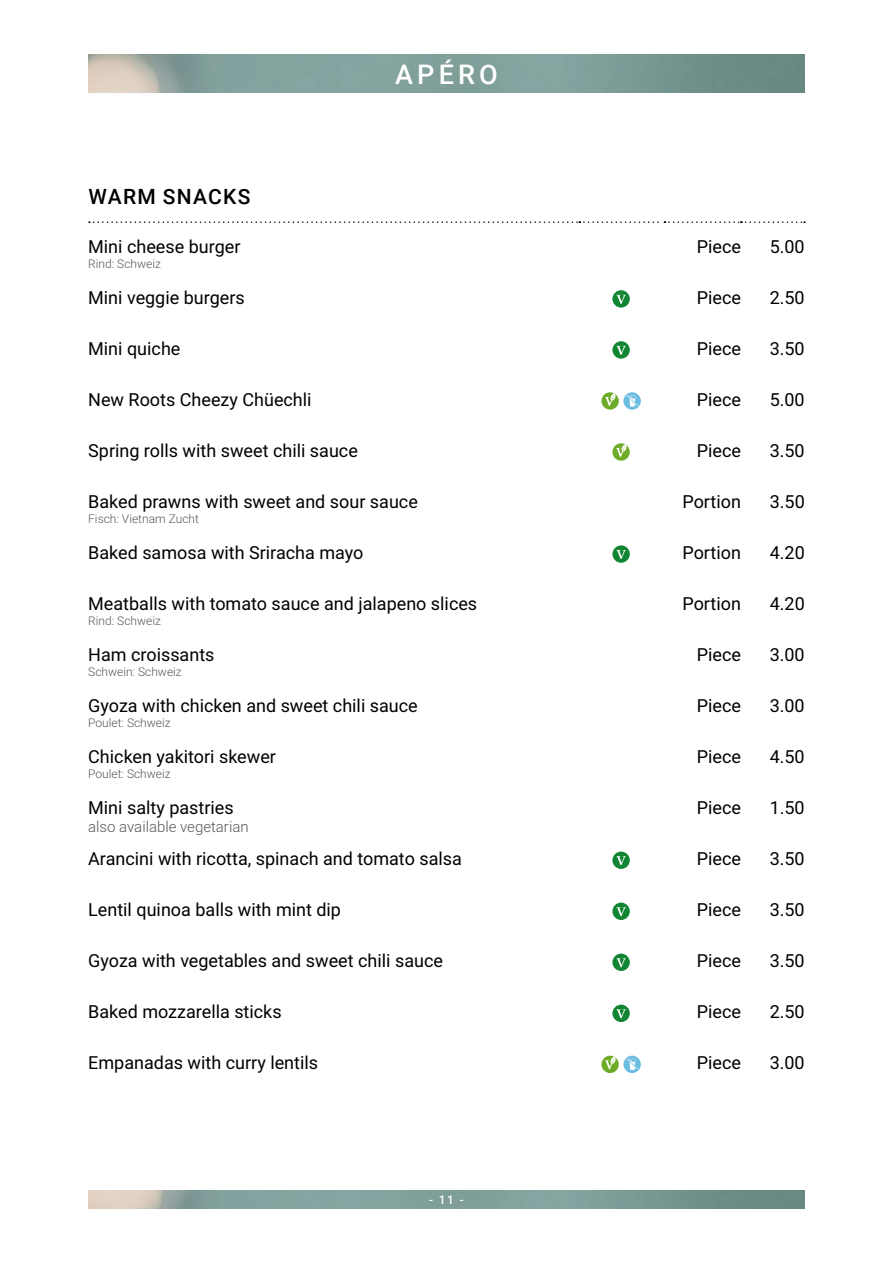
<style>
.page{position:relative;width:893px;height:1263px;background:#fff}
.page>*{position:absolute;margin:0;border:0;box-sizing:border-box;transform-origin:0 0}
.t1{font:500 27px "Roboto";letter-spacing:.155em;color:#fff}
.t2{font:500 21px "Roboto";letter-spacing:.06em;color:#000}
.t3{font:18px "Roboto";color:#000}
.t4{font:300 15px "Roboto";color:#575756}
.t5{font:300 12px "Roboto";color:#575756}
.t6{font:500 12px "Roboto";color:#fff}
</style>
<div class="page">
<img style="left:88px;top:1190px;width:717px;height:18px">
<img style="left:88px;top:55px;width:717px;height:38px">
<svg style="left:89px;top:221px;width:716px;height:2px"></svg>
<svg style="left:612px;top:290px;width:18px;height:18px"></svg>
<svg style="left:616px;top:295px;width:10px;height:9px"></svg>
<svg style="left:612px;top:341px;width:18px;height:18px"></svg>
<svg style="left:616px;top:346px;width:10px;height:9px"></svg>
<svg style="left:601px;top:392px;width:18px;height:18px"></svg>
<svg style="left:605px;top:393px;width:11px;height:13px"></svg>
<svg style="left:623px;top:392px;width:18px;height:18px"></svg>
<svg style="left:626px;top:395px;width:12px;height:12px"></svg>
<svg style="left:612px;top:443px;width:18px;height:18px"></svg>
<svg style="left:616px;top:444px;width:11px;height:13px"></svg>
<svg style="left:612px;top:545px;width:18px;height:18px"></svg>
<svg style="left:616px;top:550px;width:10px;height:9px"></svg>
<svg style="left:612px;top:851px;width:18px;height:18px"></svg>
<svg style="left:616px;top:856px;width:10px;height:9px"></svg>
<svg style="left:612px;top:902px;width:18px;height:18px"></svg>
<svg style="left:616px;top:907px;width:10px;height:9px"></svg>
<div style="left:612px;top:954px;width:18px;height:17px;background:#118532;border-radius:50%"></div>
<svg style="left:616px;top:958px;width:10px;height:9px"></svg>
<div style="left:612px;top:1005px;width:18px;height:17px;background:#118532;border-radius:50%"></div>
<svg style="left:616px;top:1009px;width:10px;height:9px"></svg>
<svg style="left:601px;top:1056px;width:18px;height:17px"></svg>
<svg style="left:605px;top:1056px;width:11px;height:13px"></svg>
<svg style="left:623px;top:1056px;width:18px;height:17px"></svg>
<svg style="left:626px;top:1059px;width:12px;height:11px"></svg>
<p class="t2" style="left:89px;top:182px;width:163px">WARM SNACKS</p>
<p class="t3" style="left:88px;top:234px;width:154px">Mini cheese burger</p>
<p class="t5" style="left:88px;top:255px;width:74px">Rind: Schweiz</p>
<h1 class="t1" style="left:395px;top:55px;width:104px">APÉRO</h1>
<p class="t3" style="left:697px;top:234px;width:46px">Piece</p>
<p class="t3" style="left:770px;top:234px;width:37px">5.00</p>
<p class="t3" style="left:88px;top:285px;width:158px">Mini veggie burgers</p>
<p class="t3" style="left:697px;top:285px;width:46px">Piece</p>
<p class="t3" style="left:770px;top:285px;width:37px">2.50</p>
<p class="t3" style="left:88px;top:336px;width:94px">Mini quiche</p>
<p class="t3" style="left:697px;top:336px;width:46px">Piece</p>
<p class="t3" style="left:770px;top:336px;width:37px">3.50</p>
<p class="t3" style="left:88px;top:387px;width:225px">New Roots Cheezy Chüechli</p>
<p class="t3" style="left:697px;top:387px;width:46px">Piece</p>
<p class="t3" style="left:770px;top:387px;width:37px">5.00</p>
<p class="t3" style="left:88px;top:438px;width:271px">Spring rolls with sweet chili sauce</p>
<p class="t3" style="left:697px;top:438px;width:46px">Piece</p>
<p class="t3" style="left:770px;top:438px;width:37px">3.50</p>
<p class="t3" style="left:88px;top:489px;width:331px">Baked prawns with sweet and sour sauce</p>
<p class="t5" style="left:88px;top:511px;width:112px">Fisch: Vietnam Zucht</p>
<p class="t3" style="left:682px;top:489px;width:60px">Portion</p>
<p class="t3" style="left:770px;top:489px;width:37px">3.50</p>
<p class="t3" style="left:88px;top:540px;width:277px">Baked samosa with Sriracha mayo</p>
<p class="t3" style="left:682px;top:540px;width:60px">Portion</p>
<p class="t3" style="left:770px;top:540px;width:37px">4.20</p>
<p class="t3" style="left:88px;top:591px;width:390px">Meatballs with tomato sauce and jalapeno slices</p>
<p class="t5" style="left:88px;top:613px;width:74px">Rind: Schweiz</p>
<p class="t3" style="left:682px;top:591px;width:60px">Portion</p>
<p class="t3" style="left:770px;top:591px;width:37px">4.20</p>
<p class="t3" style="left:88px;top:642px;width:128px">Ham croissants</p>
<p class="t5" style="left:88px;top:664px;width:95px">Schwein: Schweiz</p>
<p class="t3" style="left:697px;top:642px;width:46px">Piece</p>
<p class="t3" style="left:770px;top:642px;width:37px">3.00</p>
<p class="t3" style="left:88px;top:693px;width:331px">Gyoza with chicken and sweet chili sauce</p>
<p class="t5" style="left:88px;top:715px;width:84px">Poulet: Schweiz</p>
<p class="t3" style="left:697px;top:693px;width:46px">Piece</p>
<p class="t3" style="left:770px;top:693px;width:37px">3.00</p>
<p class="t3" style="left:88px;top:744px;width:189px">Chicken yakitori skewer</p>
<p class="t5" style="left:88px;top:766px;width:84px">Poulet: Schweiz</p>
<p class="t3" style="left:697px;top:744px;width:46px">Piece</p>
<p class="t3" style="left:770px;top:744px;width:37px">4.50</p>
<p class="t3" style="left:88px;top:795px;width:147px">Mini salty pastries</p>
<p class="t4" style="left:88px;top:816px;width:162px">also available vegetarian</p>
<p class="t3" style="left:697px;top:795px;width:46px">Piece</p>
<p class="t3" style="left:770px;top:795px;width:37px">1.50</p>
<p class="t3" style="left:88px;top:846px;width:375px">Arancini with ricotta, spinach and tomato salsa</p>
<p class="t3" style="left:697px;top:846px;width:46px">Piece</p>
<p class="t3" style="left:770px;top:846px;width:37px">3.50</p>
<p class="t3" style="left:88px;top:897px;width:254px">Lentil quinoa balls with mint dip</p>
<p class="t3" style="left:697px;top:897px;width:46px">Piece</p>
<p class="t3" style="left:770px;top:897px;width:37px">3.50</p>
<p class="t3" style="left:88px;top:948px;width:356px">Gyoza with vegetables and sweet chili sauce</p>
<p class="t3" style="left:697px;top:948px;width:46px">Piece</p>
<p class="t3" style="left:770px;top:948px;width:37px">3.50</p>
<p class="t3" style="left:88px;top:999px;width:195px">Baked mozzarella sticks</p>
<p class="t3" style="left:697px;top:999px;width:46px">Piece</p>
<p class="t3" style="left:770px;top:999px;width:37px">2.50</p>
<p class="t3" style="left:88px;top:1050px;width:231px">Empanadas with curry lentils</p>
<p class="t3" style="left:697px;top:1050px;width:46px">Piece</p>
<p class="t3" style="left:770px;top:1050px;width:37px">3.00</p>
<p class="t6" style="left:429px;top:1191px;width:36px">- 11 -</p>
</div>
